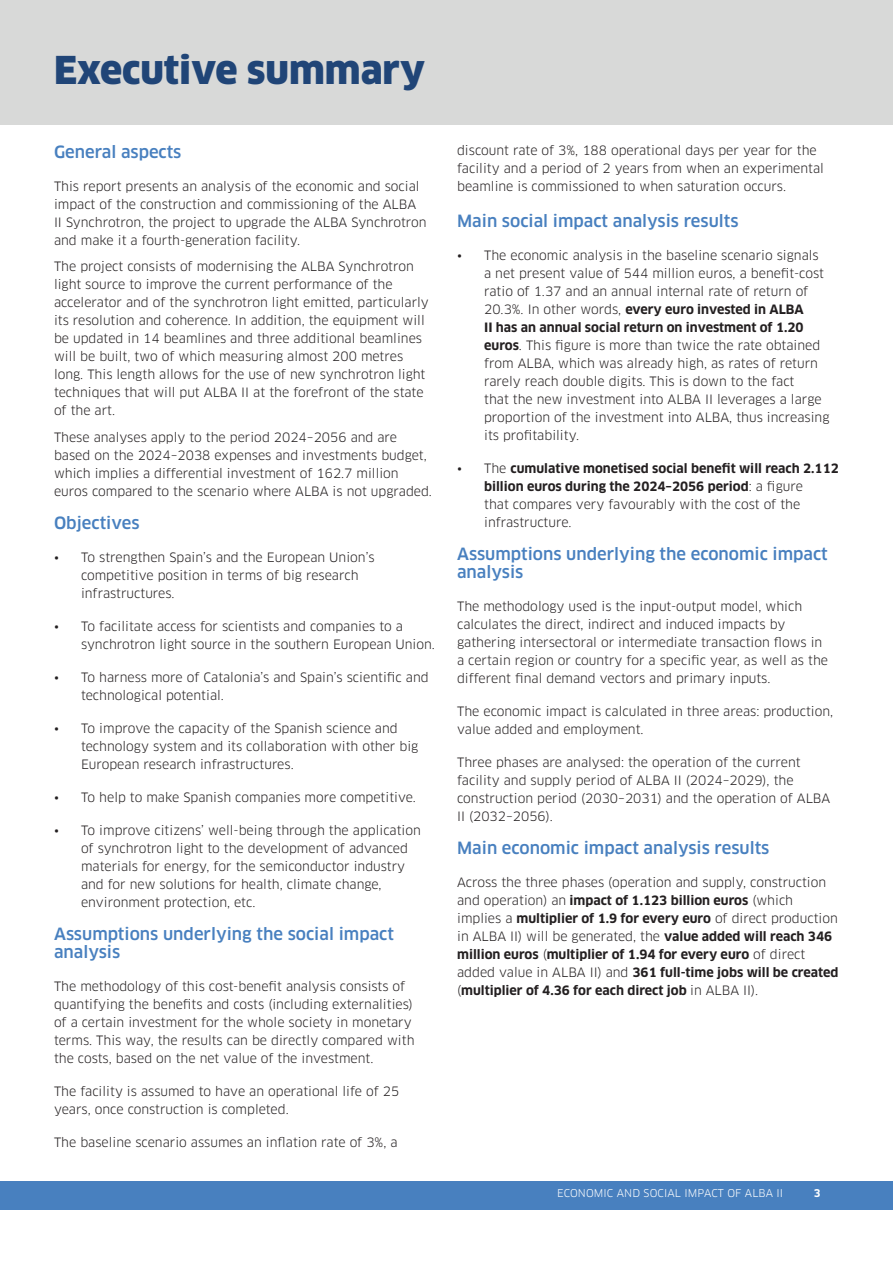
<style>
.page{position:relative;width:893px;height:1263px;background:#fff}
.page>*{position:absolute;margin:0;border:0;box-sizing:border-box;transform-origin:0 0}
.t1{font:900 37.5px "Clan OT";color:#204577}
.t2{font:500 16.5px/18px "Clan OT";color:#4880bf}
.t3{font:12.6px/18px "Clan OT";color:#231f20}
.t4{font:700 12.6px/18px "Clan OT";color:#231f20}
.t5{font:10.5px "Clan OT";letter-spacing:.01em;color:#fff}
.t6{font:700 10.5px "Clan OT";color:#fff}
.s1{font-weight:700}
.s2{font-weight:400}
</style>
<div class="page">
<div style="left:0;top:1181px;width:893px;height:28px;background:#4880bf"></div>
<div style="left:0;top:0;width:893px;height:125px;background:#d8d9d8"></div>
<h1 class="t1" style="left:54px;top:47px;width:372px">Executive summary</h1>
<h2 class="t2" style="left:54px;top:143px;width:129px">General aspects</h2>
<p class="t3" style="left:54px;top:177px;width:374px">This report presents an analysis of the economic and social impact of the construction and commissioning of the ALBA II Synchrotron, the project to upgrade the ALBA Synchrotron and make it a fourth-generation facility.</p>
<p class="t3" style="left:54px;top:257px;width:376px">The project consists of modernising the ALBA Synchrotron light source to improve the current performance of the accelerator and of the synchrotron light emitted, particularly its resolution and coherence. In addition, the equipment will be updated in 14 beamlines and three additional beamlines will be built, two of which measuring almost 200 metres long. This length allows for the use of new synchrotron light techniques that will put ALBA II at the forefront of the state of the art.</p>
<p class="t3" style="left:54px;top:428px;width:379px">These analyses apply to the period 2024–2056 and are based on the 2024–2038 expenses and investments budget, which implies a differential investment of 162.7 million euros compared to the scenario where ALBA is not upgraded.</p>
<h2 class="t2" style="left:54px;top:514px;width:87px">Objectives</h2>
<p class="t3" style="left:81px;top:548px;width:295px;text-indent:-27px">• To strengthen Spain’s and the European Union’s competitive position in terms of big research infrastructures.</p>
<p class="t3" style="left:81px;top:617px;width:355px;text-indent:-27px">• To facilitate access for scientists and companies to a synchrotron light source in the southern European Union.</p>
<p class="t3" style="left:81px;top:668px;width:349px;text-indent:-27px">• To harness more of Catalonia’s and Spain’s scientific and technological potential.</p>
<p class="t3" style="left:81px;top:719px;width:339px;text-indent:-27px">• To improve the capacity of the Spanish science and technology system and its collaboration with other big<br>European research infrastructures.</p>
<p class="t3" style="left:54px;top:788px;width:363px">• To help to make Spanish companies more competitive.</p>
<p class="t3" style="left:81px;top:821px;width:341px;text-indent:-27px">• To improve citizens’ well-being through the application of synchrotron light to the development of advanced materials for energy, for the semiconductor industry and for new solutions for health, climate change, environment protection, etc.</p>
<h2 class="t2" style="left:54px;top:925px;width:341px">Assumptions underlying the social impact analysis</h2>
<p class="t3" style="left:54px;top:977px;width:362px">The methodology of this cost-benefit analysis consists of quantifying the benefits and costs (including externalities) of a certain investment for the whole society in monetary terms. This way, the results can be directly compared with the costs, based on the net value of the investment.</p>
<p class="t3" style="left:54px;top:1082px;width:347px">The facility is assumed to have an operational life of 25 years, once construction is completed.</p>
<p class="t3" style="left:54px;top:1133px;width:345px">The baseline scenario assumes an inflation rate of 3%, a</p>
<p class="t3" style="left:457px;top:141px;width:368px">discount rate of 3%, 188 operational days per year for the facility and a period of 2 years from when an experimental beamline is commissioned to when saturation occurs.</p>
<h2 class="t2" style="left:457px;top:212px;width:283px">Main social impact analysis results</h2>
<p class="t3" style="left:484px;top:246px;width:347px;text-indent:-27px">• The economic analysis in the baseline scenario signals<br>a net present value of 544 million euros, a benefit-cost ratio of 1.37 and an annual internal rate of return of 20.3%. In other words, <span class="s1">every euro invested in ALBA<br>II has an annual social return on investment of 1.20 euros</span>. This figure is more than twice the rate obtained from ALBA, which was already high, as rates of return rarely reach double digits. This is down to the fact<br>that the new investment into ALBA II leverages a large proportion of the investment into ALBA, thus increasing its profitability.</p>
<p class="t4" style="left:484px;top:459px;width:356px;text-indent:-27px"><span class="s2">• The</span> cumulative monetised social benefit will reach 2.112 billion euros during the 2024–2056 period<span class="s2">: a figure<br>that compares very favourably with the cost of the infrastructure.</span></p>
<h2 class="t2" style="left:457px;top:545px;width:372px">Assumptions underlying the economic impact analysis</h2>
<p class="t3" style="left:457px;top:597px;width:372px">The methodology used is the input-output model, which calculates the direct, indirect and induced impacts by gathering intersectoral or intermediate transaction flows in a certain region or country for a specific year, as well as the different final demand vectors and primary inputs.</p>
<p class="t3" style="left:457px;top:702px;width:378px">The economic impact is calculated in three areas: production, value added and employment.</p>
<p class="t3" style="left:457px;top:753px;width:375px">Three phases are analysed: the operation of the current facility and supply period of ALBA II (2024–2029), the construction period (2030–2031) and the operation of ALBA II (2032–2056).</p>
<h2 class="t2" style="left:457px;top:839px;width:314px">Main economic impact analysis results</h2>
<p class="t4" style="left:457px;top:873px;width:383px"><span class="s2">Across the three phases (operation and supply, construction and operation) an</span> impact of 1.123 billion euros <span class="s2">(which implies a</span> multiplier of 1.9 for every euro <span class="s2">of direct production in ALBA II) will be generated, the</span> value added will reach 346 million euros <span class="s2">(</span>multiplier of 1.94 for every euro <span class="s2">of direct added value in ALBA II) and</span> 361 full-time jobs will be created <span class="s2">(</span>multiplier of 4.36 for each direct job <span class="s2">in ALBA II).</span></p>
<p class="t5" style="left:557px;top:1187px;width:228px">ECONOMIC AND SOCIAL IMPACT OF ALBA II</p>
<p class="t6" style="left:814px;top:1187px;width:8px">3</p>
</div>
